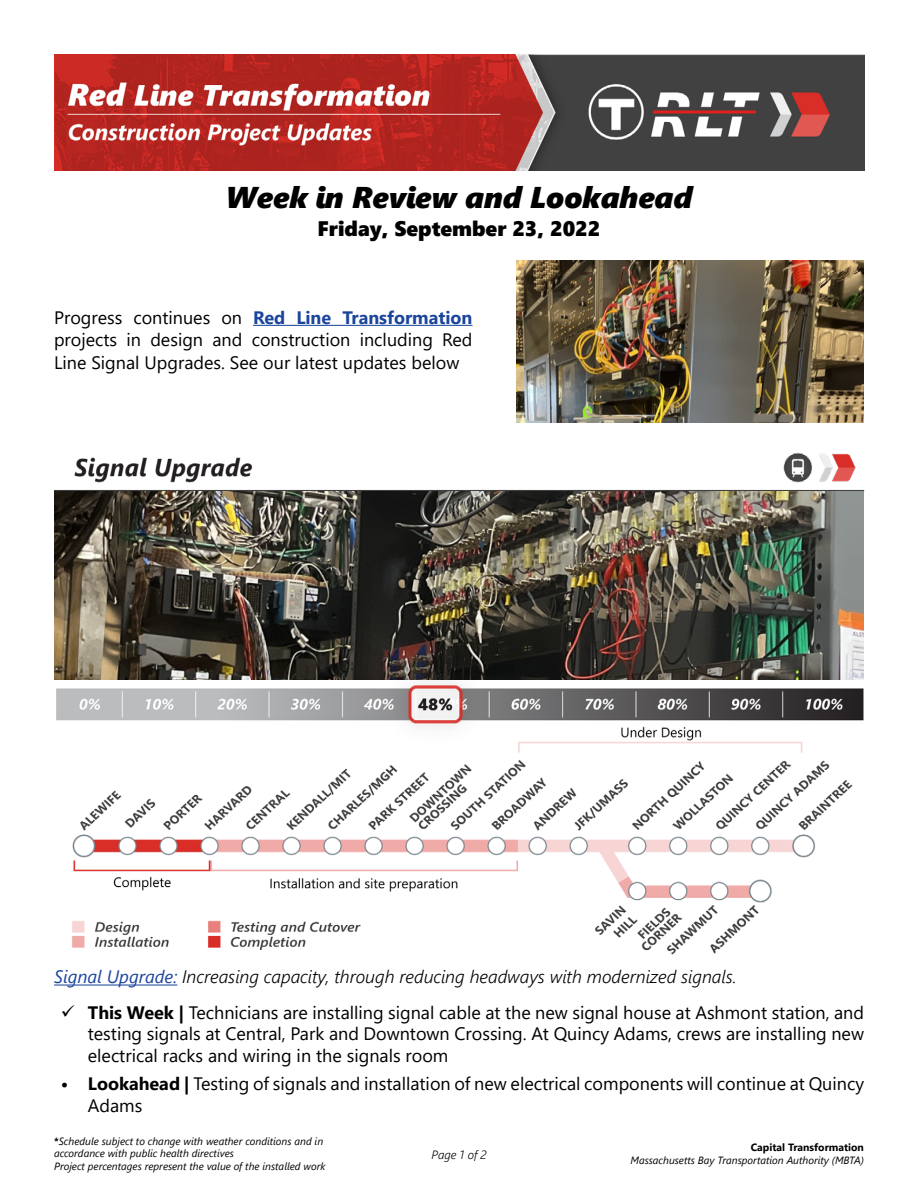
<style>
.page{position:relative;width:918px;height:1188px;background:#fff}
.page>*{position:absolute;margin:0;border:0;box-sizing:border-box;transform-origin:0 0}
.t1{font:italic 30px "Segoe UI Black";color:#000}
.t2{font:21px "Segoe UI Black";color:#000}
.t3{font:18px/22.5px "Segoe UI";color:#000}
.t4{font:italic 300 12px "Segoe UI";letter-spacing:-.005em;color:#000}
.t5{font:italic 10.5px/12.6px "Segoe UI";color:#000}
.t6{font:700 10.5px "Segoe UI";color:#000}
.s1{font-weight:700;color:#1b459c}
.s2{font-style:italic;color:#1b459c}
.s3{font-weight:300;font-style:italic}
.s4{font-weight:700}
.s5{font-weight:700;font-style:normal}
</style>
<div class="page">
<img style="left:54px;top:54px;width:810px;height:116px">
<hr style="left:54px;top:985px;width:123px;height:1px;background:#1b459c">
<hr style="left:253px;top:325px;width:220px;height:1px;background:#1b459c">
<img style="left:517px;top:260px;width:347px;height:162px">
<img style="left:74px;top:452px;width:782px;height:31px">
<hr style="left:54px;top:490px;width:810px;height:1px;background:#414141">
<img style="left:54px;top:492px;width:810px;height:463px">
<h1 class="t1" style="left:226px;top:174px;width:468px">Week in Review and Lookahead</h1>
<h1 class="t2" style="left:318px;top:214px;width:284px">Friday, September 23, 2022</h1>
<p class="t3" style="left:54px;top:305px;width:420px;text-align:justify">Progress continues on <span class="s1">Red Line Transformation </span>projects in design and construction including Red Line Signal Upgrades. See our latest updates below</p>
<p class="t3" style="left:88px;top:958px;width:778px;line-height:35.1px;text-indent:-34px"><span class="s2">Signal Upgrade:</span> <span class="s3">Increasing capacity, through reducing headways with modernized signals.<br></span><span class="s4">This Week |</span> Technicians are installing signal cable at the new signal house at Ashmont station, and</p>
<p class="t3" style="left:88px;top:1021px;width:778px;line-height:21.6px">testing signals at Central, Park and Downtown Crossing. At Quincy Adams, crews are installing new electrical racks and wiring in the signals room</p>
<p class="t3" style="left:88px;top:1071px;width:778px;line-height:21.6px;text-indent:-27px"><span class="s4">• Lookahead |</span> Testing of signals and installation of new electrical components will continue at Quincy<br>Adams</p>
<p class="t5" style="left:54px;top:1133px;width:273px"><span class="s5">*</span>Schedule subject to change with weather conditions and in accordance with public health directives<br>Project percentages represent the value of the installed work</p>
<p class="t4" style="left:432px;top:1143px;width:56px">Page 1 of 2</p>
<p class="t6" style="left:751px;top:1137px;width:115px">Capital Transformation</p>
<p class="t5" style="left:630px;top:1152px;width:235px">Massachusetts Bay Transportation Authority (MBTA)</p>
</div>
